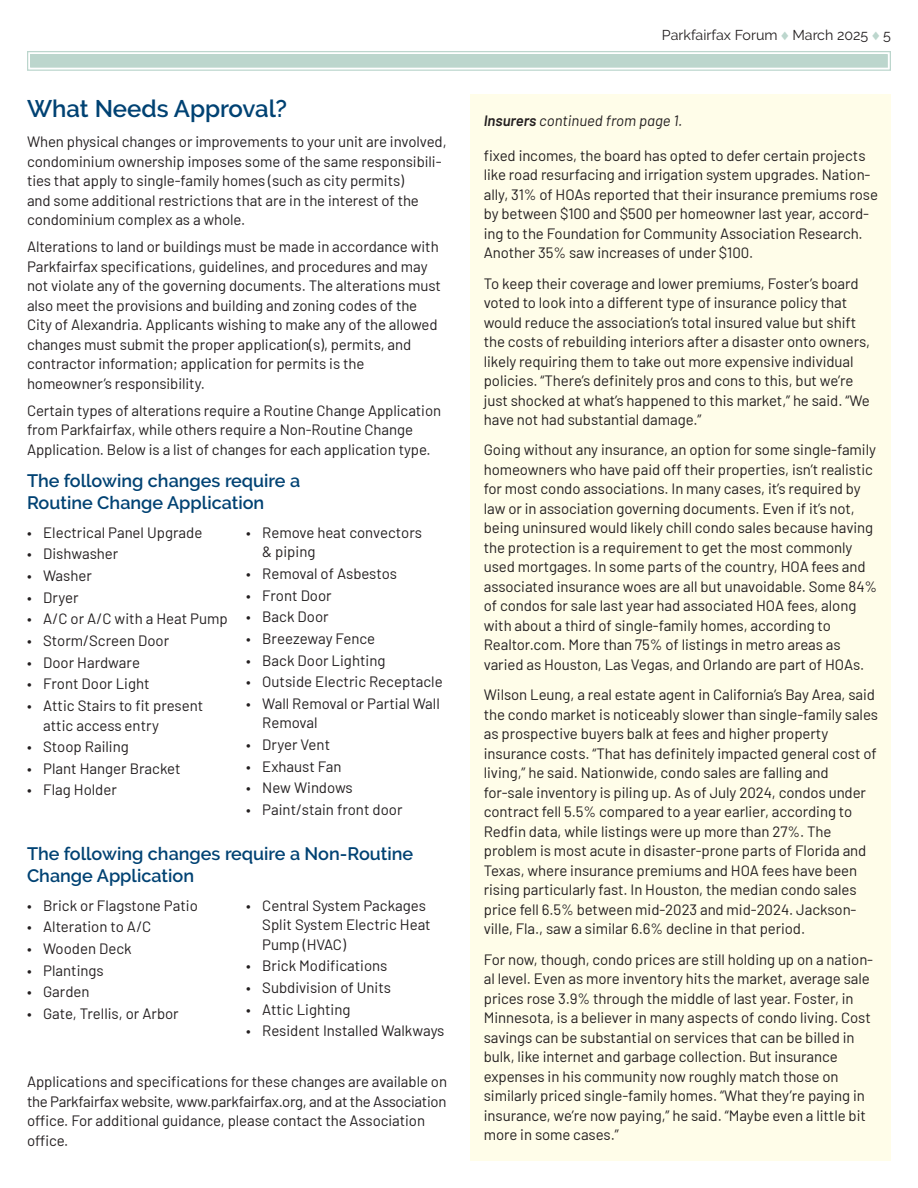
<style>
.page{position:relative;width:918px;height:1188px;background:#fff}
.page>*{position:absolute;margin:0;border:0;box-sizing:border-box;transform-origin:0 0}
.subhead-sans_16pt{font:600 24px "Raleway";color:#004273}
.subhead-sans_12pt{font:600 18px/21.6px "Raleway";color:#004273}
.body-sans__sp_after{font:15px/19.5px "Barlow";letter-spacing:-.005em;color:#231f20}
.body-bullets_sans{font:15px/19.5px "Barlow";color:#231f20}
.t1{font:italic 15px "Barlow";color:#231f20}
.t2{font:14.25px "Raleway";color:#231f20}
.s1{color:#bcd6cd}
.s2{font-weight:600}
</style>
<div class="page">
<svg style="left:27px;top:51px;width:864px;height:20px"></svg>
<div style="left:30px;top:54px;width:858px;height:14px;border:1px solid #bcd6cd"></div>
<div style="left:33px;top:57px;width:852px;height:8px;border:1px solid #bcd6cd"></div>
<div style="left:471px;top:94px;width:420px;height:1067px;background:#fffde9"></div>
<p class="subhead-sans_16pt" style="left:27px;top:95px;width:262px">What Needs Approval?</p>
<p class="body-sans__sp_after" style="left:27px;top:131px;width:421px">When physical changes or improvements to your unit are involved, condominium ownership imposes some of the same responsibili&shy;ties that apply to single-family homes (such as city permits)<br>and some additional restrictions that are in the interest of the condominium complex as a whole.</p>
<p class="body-sans__sp_after" style="left:27px;top:236px;width:416px">Alterations to land or buildings must be made in accordance with Parkfairfax specifications, guidelines, and procedures and may not violate any of the governing documents. The alterations must also meet the provisions and building and zoning codes of the City of Alexandria. Applicants wishing to make any of the allowed changes must submit the proper application(s), permits, and contractor information; application for permits is the homeowner’s responsibility.</p>
<p class="body-sans__sp_after" style="left:27px;top:400px;width:416px">Certain types of alterations require a Routine Change Application from Parkfairfax, while others require a Non-Routine Change<br>Application. Below is a list of changes for each application type.</p>
<p class="subhead-sans_12pt" style="left:27px;top:470px;width:275px">The following changes require a<br>Routine Change Application</p>
<p class="body-bullets_sans" style="left:27px;top:521px;width:177px">• Electrical Panel Upgrade</p>
<p class="body-bullets_sans" style="left:27px;top:543px;width:93px">• Dishwasher</p>
<p class="body-bullets_sans" style="left:27px;top:565px;width:66px">• Washer</p>
<p class="body-bullets_sans" style="left:27px;top:586px;width:53px">• Dryer</p>
<p class="body-bullets_sans" style="left:27px;top:608px;width:202px">• A/C or A/C with a Heat Pump</p>
<p class="body-bullets_sans" style="left:27px;top:630px;width:144px">• Storm/Screen Door</p>
<p class="body-bullets_sans" style="left:27px;top:651px;width:115px">• Door Hardware</p>
<p class="body-bullets_sans" style="left:27px;top:673px;width:124px">• Front Door Light</p>
<p class="body-bullets_sans" style="left:43px;top:695px;width:162px;text-indent:-16px">• Attic Stairs to fit present attic access entry</p>
<p class="body-bullets_sans" style="left:27px;top:736px;width:103px">• Stoop Railing</p>
<p class="body-bullets_sans" style="left:27px;top:758px;width:155px">• Plant Hanger Bracket</p>
<p class="body-bullets_sans" style="left:27px;top:779px;width:91px">• Flag Holder</p>
<p class="body-bullets_sans" style="left:262px;top:521px;width:161px;text-indent:-16px">• Remove heat convectors &amp; piping</p>
<p class="body-bullets_sans" style="left:246px;top:563px;width:153px">• Removal of Asbestos</p>
<p class="body-bullets_sans" style="left:246px;top:584px;width:87px">• Front Door</p>
<p class="body-bullets_sans" style="left:246px;top:606px;width:84px">• Back Door</p>
<p class="body-bullets_sans" style="left:246px;top:628px;width:131px">• Breezeway Fence</p>
<p class="body-bullets_sans" style="left:246px;top:649px;width:141px">• Back Door Lighting</p>
<p class="body-bullets_sans" style="left:246px;top:671px;width:198px">• Outside Electric Receptacle</p>
<p class="body-bullets_sans" style="left:262px;top:693px;width:179px;text-indent:-16px">• Wall Removal or Partial Wall<br>Removal</p>
<p class="body-bullets_sans" style="left:246px;top:734px;width:86px">• Dryer Vent</p>
<p class="body-bullets_sans" style="left:246px;top:755px;width:97px">• Exhaust Fan</p>
<p class="body-bullets_sans" style="left:246px;top:777px;width:108px">• New Windows</p>
<p class="body-bullets_sans" style="left:246px;top:799px;width:158px">• Paint/stain front door</p>
<p class="subhead-sans_12pt" style="left:27px;top:843px;width:388px">The following changes require a Non-Routine<br>Change Application</p>
<p class="body-bullets_sans" style="left:27px;top:894px;width:172px">• Brick or Flagstone Patio</p>
<p class="body-bullets_sans" style="left:27px;top:916px;width:126px">• Alteration to A/C</p>
<p class="body-bullets_sans" style="left:27px;top:938px;width:106px">• Wooden Deck</p>
<p class="body-bullets_sans" style="left:27px;top:959px;width:78px">• Plantings</p>
<p class="body-bullets_sans" style="left:27px;top:981px;width:64px">• Garden</p>
<p class="body-bullets_sans" style="left:27px;top:1003px;width:153px">• Gate, Trellis, or Arbor</p>
<p class="body-bullets_sans" style="left:262px;top:894px;width:170px;text-indent:-16px">• Central System Packages<br>Split System Electric Heat<br>Pump (HVAC)</p>
<p class="body-bullets_sans" style="left:246px;top:955px;width:143px">• Brick Modifications</p>
<p class="body-bullets_sans" style="left:246px;top:977px;width:147px">• Subdivision of Units</p>
<p class="body-bullets_sans" style="left:246px;top:998px;width:106px">• Attic Lighting</p>
<p class="body-bullets_sans" style="left:246px;top:1020px;width:200px">• Resident Installed Walkways</p>
<p class="body-sans__sp_after" style="left:27px;top:1071px;width:422px">Applications and specifications for these changes are available on the Parkfairfax website, www.parkfairfax.org, and at the Association office. For additional guidance, please contact the Association office.</p>
<p class="t2" style="left:662px;top:27px;width:231px">Parkfairfax Forum <span class="s1">◆</span> March 2025 <span class="s1">◆</span> 5</p>
<p class="t1" style="left:484px;top:109px;width:200px"><span class="s2">Insurers</span> continued from page 1.</p>
<p class="body-sans__sp_after" style="left:484px;top:144px;width:396px">fixed incomes, the board has opted to defer certain projects like road resurfacing and irrigation system upgrades. Nation&shy;ally, 31% of HOAs reported that their insurance premiums rose by between $100 and $500 per homeowner last year, accord&shy;ing to the Foundation for Community Association Research.<br>Another 35% saw increases of under $100.</p>
<p class="body-sans__sp_after" style="left:484px;top:272px;width:388px">To keep their coverage and lower premiums, Foster’s board voted to look into a different type of insurance policy that would reduce the association’s total insured value but shift the costs of rebuilding interiors after a disaster onto owners, likely requiring them to take out more expensive individual policies. “There’s definitely pros and cons to this, but we’re just shocked at what’s happened to this market,” he said. “We have not had substantial damage.”</p>
<p class="body-sans__sp_after" style="left:484px;top:439px;width:395px">Going without any insurance, an option for some single-family homeowners who have paid off their properties, isn’t realistic for most condo associations. In many cases, it’s required by law or in association governing documents. Even if it’s not, being uninsured would likely chill condo sales because having the protection is a requirement to get the most commonly used mortgages. In some parts of the country, HOA fees and associated insurance woes are all but unavoidable. Some 84% of condos for sale last year had associated HOA fees, along with about a third of single-family homes, according to Realtor.com. More than 75% of listings in metro areas as varied as Houston, Las Vegas, and Orlando are part of HOAs.</p>
<p class="body-sans__sp_after" style="left:484px;top:684px;width:396px">Wilson Leung, a real estate agent in California’s Bay Area, said the condo market is noticeably slower than single-family sales as prospective buyers balk at fees and higher property insurance costs. “That has definitely impacted general cost of living,” he said. Nationwide, condo sales are falling and for-sale inventory is piling up. As of July 2024, condos under contract fell 5.5% compared to a year earlier, according to Redfin data, while listings were up more than 27%. The problem is most acute in disaster-prone parts of Florida and Texas, where insurance premiums and HOA fees have been rising particularly fast. In Houston, the median condo sales price fell 6.5% between mid-2023 and mid-2024. Jackson&shy;ville, Fla., saw a similar 6.6% decline in that period.</p>
<p class="body-sans__sp_after" style="left:484px;top:948px;width:391px">For now, though, condo prices are still holding up on a nation&shy;al level. Even as more inventory hits the market, average sale prices rose 3.9% through the middle of last year. Foster, in Minnesota, is a believer in many aspects of condo living. Cost savings can be substantial on services that can be billed in bulk, like internet and garbage collection. But insurance expenses in his community now roughly match those on similarly priced single-family homes. “What they’re paying in insurance, we’re now paying,” he said. “Maybe even a little bit more in some cases.”</p>
</div>
